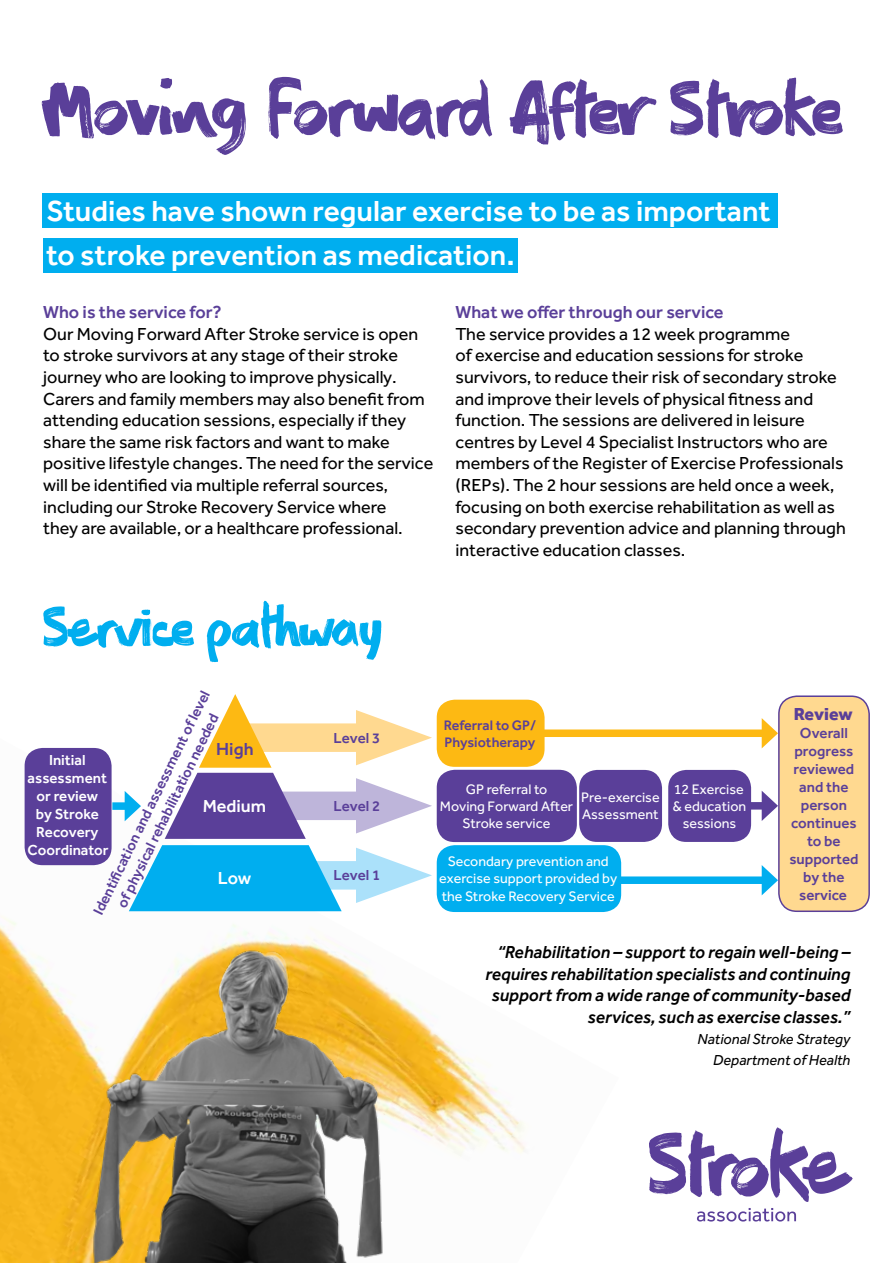
<style>
.page{position:relative;width:893px;height:1263px;background:#fff}
.page>*{position:absolute;margin:0;border:0;box-sizing:border-box;transform-origin:0 0}
.t1{font:73.5px "Action";color:#5a3f99}
.t2{font:54px "Action";color:#00aeef}
.t3{font:500 30px/44.4px "Effra";color:#fff}
.t4{font:18px/21.6px "Effra";color:#000}
.t5{font:italic 500 18px/21.6px "Effra";color:#000;text-align:right}
.t6{font:500 18px "Effra";color:#5a3f99}
.t7{font:500 18px "Effra";color:#fff}
.t8{font:800 18px "Effra";color:#5a3f99}
.t9{font:500 15px/18px "Effra";color:#5a3f99;text-align:center}
.t10{font:500 15px/18px "Effra";color:#fff;text-align:center}
.t11{font:italic 15px/21px "Effra";color:#000;text-align:right}
.t12{font:14.25px/17.1px "Effra";color:#fff;text-align:center}
.t13{font:500 14.25px/17.1px "Effra";color:#5a3f99}
</style>
<div class="page">
<div style="left:240px;top:723px;width:144px;height:29px;background:#ffd990"></div>
<svg style="left:356px;top:710px;width:76px;height:28px"></svg>
<img style="left:0;top:738px;width:619px;height:415px">
<svg style="left:165px;top:694px;width:141px;height:145px"></svg>
<svg style="left:129px;top:845px;width:213px;height:66px"></svg>
<div style="left:779px;top:696px;width:90px;height:215px;background:#ffd990;border-radius:18px"></div>
<div style="left:778px;top:695px;width:92px;height:217px;border:2px solid #5a3f99;border-radius:18px"></div>
<div style="left:749px;top:802px;width:19px;height:7px;background:#5a3f99"></div>
<svg style="left:762px;top:791px;width:16px;height:30px"></svg>
<div style="left:621px;top:876px;width:147px;height:8px;background:#00aeef"></div>
<svg style="left:762px;top:865px;width:16px;height:30px"></svg>
<div style="left:25px;top:748px;width:87px;height:117px;background:#5a3f99;border-radius:18px"></div>
<div style="left:112px;top:802px;width:19px;height:8px;background:#00aeef"></div>
<svg style="left:125px;top:791px;width:16px;height:30px"></svg>
<div style="left:437px;top:845px;width:184px;height:67px;background:#00aeef;border-radius:18px"></div>
<div style="left:437px;top:700px;width:108px;height:67px;background:#fdb913;border-radius:18px"></div>
<div style="left:437px;top:770px;width:140px;height:72px;background:#5a3f99;border-radius:18px"></div>
<div style="left:579px;top:770px;width:83px;height:72px;background:#5a3f99;border-radius:18px"></div>
<div style="left:668px;top:770px;width:83px;height:72px;background:#5a3f99;border-radius:18px"></div>
<div style="left:544px;top:729px;width:224px;height:8px;background:#fdb913"></div>
<svg style="left:762px;top:718px;width:16px;height:30px"></svg>
<div style="left:43px;top:193px;width:735px;height:35px;background:#00aeef"></div>
<div style="left:43px;top:238px;width:475px;height:34px;background:#00aeef"></div>
<img style="left:0;top:934px;width:519px;height:329px">
<svg style="left:697px;top:1208px;width:99px;height:13px"></svg>
<svg style="left:649px;top:1127px;width:204px;height:75px"></svg>
<h1 class="t1" style="left:43px;top:54px;width:803px">Moving Forward After Stroke</h1>
<h3 class="t3" style="left:46px;top:188px;width:726px">Studies have shown regular exercise to be as important to stroke prevention as medication.</h3>
<p class="t6" style="left:43px;top:301px;width:180px">Who is the service for?</p>
<p class="t4" style="left:43px;top:323px;width:392px">Our Moving Forward After Stroke service is open to stroke survivors at any stage of their stroke journey who are looking to improve physically.<br>Carers and family members may also benefit from attending education sessions, especially if they share the same risk factors and want to make positive lifestyle changes. The need for the service will be identified via multiple referral sources, including our Stroke Recovery Service where<br>they are available, or a healthcare professional.</p>
<h2 class="t2" style="left:44px;top:586px;width:340px">Service pathway</h2>
<p class="t6" style="left:455px;top:301px;width:270px">What we offer through our service</p>
<p class="t4" style="left:455px;top:323px;width:392px">The service provides a 12 week programme<br>of exercise and education sessions for stroke survivors, to reduce their risk of secondary stroke and improve their levels of physical fitness and function. The sessions are delivered in leisure centres by Level 4 Specialist Instructors who are members of the Register of Exercise Professionals (REPs). The 2 hour sessions are held once a week, focusing on both exercise rehabilitation as well as secondary prevention advice and planning through interactive education classes.</p>
<p class="t9" style="left:89px;top:910px;width:249px;rotate:-64deg">Identifi cation and assessment of level of physical rehabilitation needed</p>
<p class="t6" style="left:216px;top:738px;width:39px">High</p>
<p class="t10" style="left:28px;top:750px;width:82px">Initial assessment or review by Stroke<br>Recovery<br>Coordinator</p>
<p class="t7" style="left:203px;top:795px;width:65px">Medium</p>
<p class="t7" style="left:218px;top:868px;width:35px">Low</p>
<p class="t9" style="left:333px;top:728px;width:48px">Level 3</p>
<p class="t9" style="left:333px;top:796px;width:48px">Level 2</p>
<p class="t9" style="left:333px;top:866px;width:48px">Level 1</p>
<p class="t13" style="left:444px;top:716px;width:94px">Referral to GP/<br>Physiotherapy</p>
<p class="t12" style="left:440px;top:780px;width:135px">GP referral to<br>Moving Forward After<br>Stroke service</p>
<p class="t12" style="left:581px;top:789px;width:80px;text-align:left">Pre-exercise<br>Assessment</p>
<p class="t12" style="left:673px;top:780px;width:75px">12 Exercise &amp; education sessions</p>
<p class="t12" style="left:439px;top:853px;width:180px">Secondary prevention and exercise support provided by the Stroke Recovery Service</p>
<p class="t8" style="left:794px;top:703px;width:60px">Review</p>
<p class="t9" style="left:789px;top:724px;width:71px">Overall progress reviewed and the person continues to be supported by the service</p>
<p class="t5" style="left:485px;top:941px;width:367px">“Rehabilitation – support to regain well-being – requires rehabilitation specialists and continuing support from a wide range of community-based services, such as exercise classes.”</p>
<p class="t11" style="left:697px;top:1028px;width:154px">National Stroke Strategy<br>Department of Health</p>
</div>
